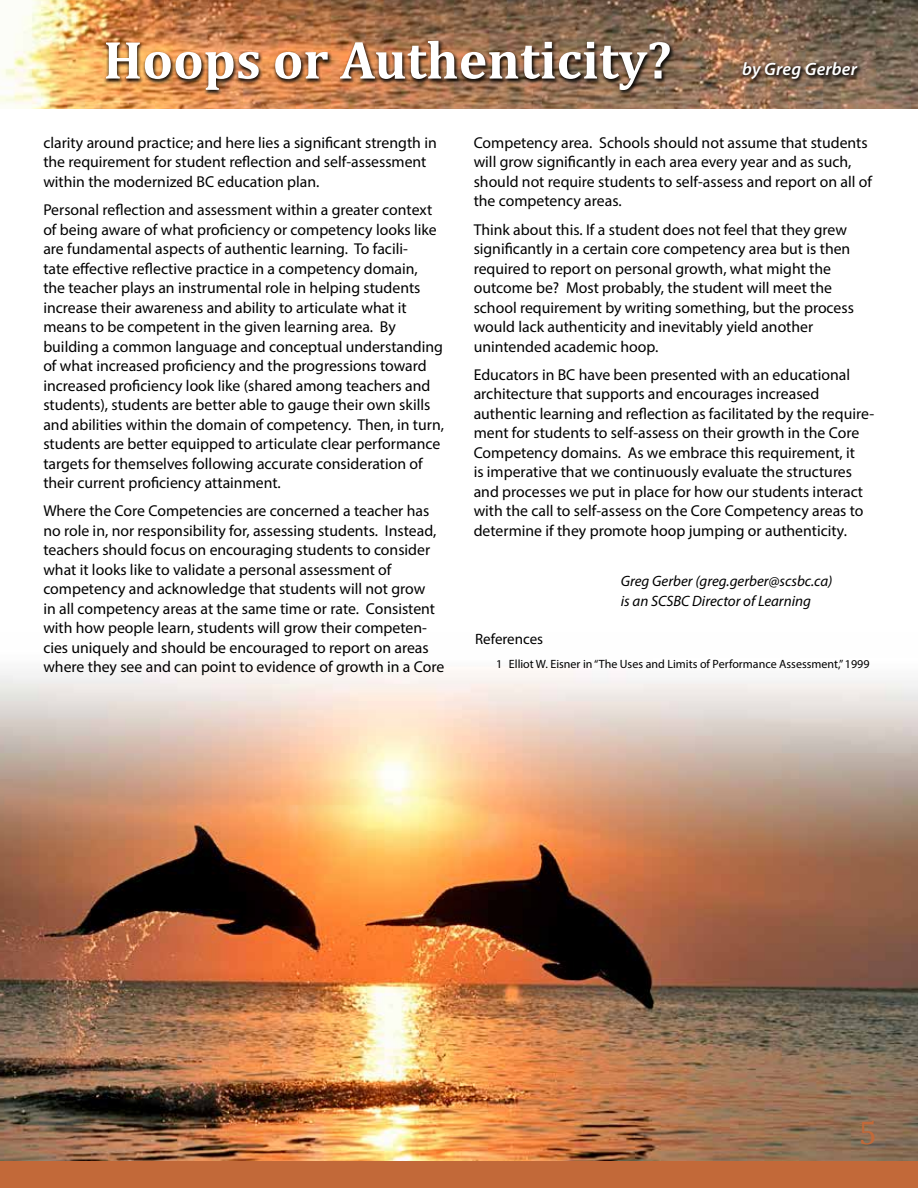
<style>
.page{position:relative;width:918px;height:1188px;background:#fff}
.page>*{position:absolute;margin:0;border:0;box-sizing:border-box;transform-origin:0 0}
.t1{font:700 54px "Cambria";color:#fff}
.t2{font:33px "Cambria";color:#c26939}
.t3{font:italic 600 18px "Myriad Pro";letter-spacing:.01em;color:#fff}
.t4{font:15.75px/19.5px "Myriad Pro";color:#000}
.t5{font:italic 15px/19.5px "Myriad Pro";color:#000}
.t6{font:15px "Myriad Pro";color:#000}
.t7{font:12px "Myriad Pro";color:#000}
</style>
<div class="page">
<img style="left:0;top:0;width:918px;height:109px">
<img style="left:0;top:669px;width:918px;height:492px">
<div style="left:0;top:1161px;width:918px;height:27px;background:#c26939"></div>
<div style="left:103px;top:39px;width:572px;height:57px;background:#000;opacity:.9"></div>
<div style="left:741px;top:61px;width:122px;height:24px;background:#000;opacity:.9"></div>
<h1 class="t1" style="left:103px;top:22px;width:570px">Hoops or Authenticity?</h1>
<p class="t3" style="left:742px;top:58px;width:116px">by Greg Gerber</p>
<p class="t4" style="left:43px;top:133px;width:395px">clarity around practice; and here lies a significant strength in the requirement for student reflection and self-assessment within the modernized BC education plan.</p>
<p class="t4" style="left:43px;top:200px;width:402px">Personal reflection and assessment within a greater context of being aware of what proficiency or competency looks like are fundamental aspects of authentic learning. To facili-<br>tate effective reflective practice in a competency domain,<br>the teacher plays an instrumental role in helping students increase their awareness and ability to articulate what it means to be competent in the given learning area. By building a common language and conceptual understanding of what increased proficiency and the progressions toward increased proficiency look like (shared among teachers and students), students are better able to gauge their own skills and abilities within the domain of competency. Then, in turn, students are better equipped to articulate clear performance targets for themselves following accurate consideration of their current proficiency attainment.</p>
<p class="t4" style="left:43px;top:501px;width:403px">Where the Core Competencies are concerned a teacher has no role in, nor responsibility for, assessing students. Instead, teachers should focus on encouraging students to consider what it looks like to validate a personal assessment of competency and acknowledge that students will not grow<br>in all competency areas at the same time or rate. Consistent with how people learn, students will grow their competen&shy;cies uniquely and should be encouraged to report on areas where they see and can point to evidence of growth in a Core</p>
<p class="t4" style="left:474px;top:133px;width:400px">Competency area. Schools should not assume that students will grow significantly in each area every year and as such, should not require students to self-assess and report on all of the competency areas.</p>
<p class="t4" style="left:474px;top:219px;width:382px">Think about this. If a student does not feel that they grew significantly in a certain core competency area but is then required to report on personal growth, what might the outcome be? Most probably, the student will meet the school requirement by writing something, but the process would lack authenticity and inevitably yield another unintended academic hoop.</p>
<p class="t4" style="left:474px;top:364px;width:402px">Educators in BC have been presented with an educational architecture that supports and encourages increased authentic learning and reflection as facilitated by the require&shy;ment for students to self-assess on their growth in the Core Competency domains. As we embrace this requirement, it<br>is imperative that we continuously evaluate the structures and processes we put in place for how our students interact with the call to self-assess on the Core Competency areas to determine if they promote hoop jumping or authenticity.</p>
<p class="t5" style="left:621px;top:571px;width:213px">Greg Gerber (greg.gerber@scsbc.ca) is an SCSBC Director of Learning</p>
<p class="t6" style="left:475px;top:630px;width:70px">References</p>
<p class="t7" style="left:496px;top:657px;width:375px">1 Elliot W. Eisner in “The Uses and Limits of Performance Assessment,” 1999</p>
<h2 class="t2" style="left:859px;top:1114px;width:20px">5</h2>
</div>
